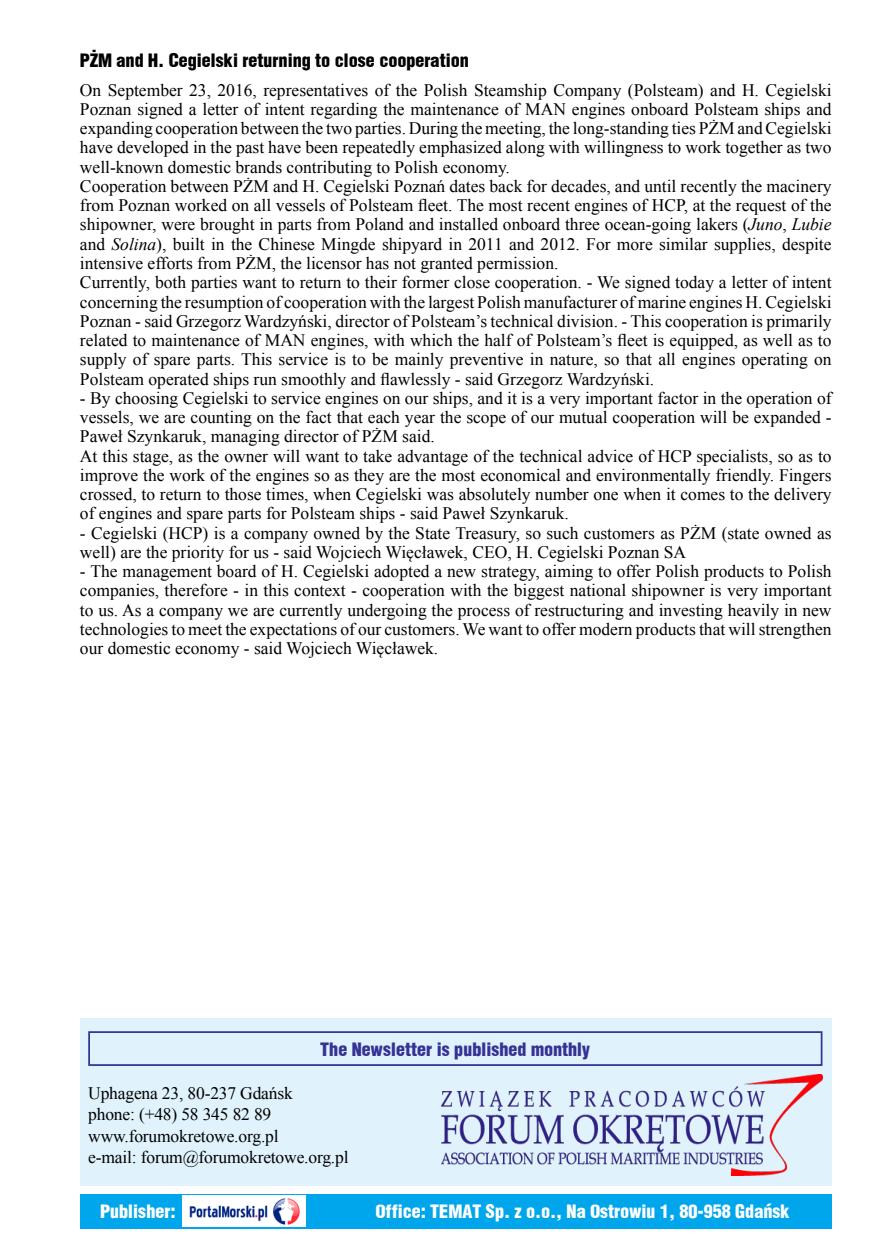
<style>
.page{position:relative;width:893px;height:1241px;background:#fff}
.page>*{position:absolute;margin:0;border:0;box-sizing:border-box;transform-origin:0 0}
.t1{font:18.38px "Switz Cond Blackpl";color:#fff}
.t2{font:18.38px "Switz Cond Blackpl";color:#000}
.t3{font:18.38px "Switz Cond Blackpl";color:#363294}
.t4{font:17.5px/19.2px "Times New Roman";color:#000}
.s1{font-style:italic}
</style>
<div class="page">
<div style="left:80px;top:1018px;width:751px;height:167px;background:#e0f3fc"></div>
<div style="left:88px;top:1031px;width:734px;height:34px;border:2px solid #363294"></div>
<img style="left:441px;top:1074px;width:381px;height:100px">
<div style="left:80px;top:1193px;width:752px;height:35px;background:#00a6eb"></div>
<img style="left:182px;top:1195px;width:123px;height:31px">
<p class="t2" style="left:80px;top:48px;width:390px">PŻM and H. Cegielski returning to close cooperation</p>
<p class="t4" style="left:80px;top:80px;width:753px">On September 23, 2016, representatives of the Polish Steamship Company (Polsteam) and H. Cegielski Poznan signed a letter of intent regarding the maintenance of MAN engines onboard Polsteam ships and expanding cooperation between the two parties. During the meeting, the long-standing ties PŻM and Cegielski have developed in the past have been repeatedly emphasized along with willingness to work together as two well-known domestic brands contributing to Polish economy.<br>Cooperation between PŻM and H. Cegielski Poznań dates back for decades, and until recently the macinery from Poznan worked on all vessels of Polsteam fleet. The most recent engines of HCP, at the request of the shipowner, were brought in parts from Poland and installed onboard three ocean-going lakers (<span class="s1">Juno</span>, <span class="s1">Lubie </span>and <span class="s1">Solina</span>), built in the Chinese Mingde shipyard in 2011 and 2012. For more similar supplies, despite intensive efforts from PŻM, the licensor has not granted permission.<br>Currently, both parties want to return to their former close cooperation. - We signed today a letter of intent concerning the resumption of cooperation with the largest Polish manufacturer of marine engines H. Cegielski Poznan - said Grzegorz Wardzyński, director of Polsteam’s technical division. - This cooperation is primarily related to maintenance of MAN engines, with which the half of Polsteam’s fleet is equipped, as well as to supply of spare parts. This service is to be mainly preventive in nature, so that all engines operating on Polsteam operated ships run smoothly and flawlessly - said Grzegorz Wardzyński.</p>
<p class="t4" style="left:80px;top:388px;width:753px">- By choosing Cegielski to service engines on our ships, and it is a very important factor in the operation of vessels, we are counting on the fact that each year the scope of our mutual cooperation will be expanded - Paweł Szynkaruk, managing director of PŻM said.<br>At this stage, as the owner will want to take advantage of the technical advice of HCP specialists, so as to improve the work of the engines so as they are the most economical and environmentally friendly. Fingers crossed, to return to those times, when Cegielski was absolutely number one when it comes to the delivery of engines and spare parts for Polsteam ships - said Paweł Szynkaruk.</p>
<p class="t4" style="left:80px;top:522px;width:753px">- Cegielski (HCP) is a company owned by the State Treasury, so such customers as PŻM (state owned as well) are the priority for us - said Wojciech Więcławek, CEO, H. Cegielski Poznan SA</p>
<p class="t4" style="left:80px;top:561px;width:753px;text-align:justify">- The management board of H. Cegielski adopted a new strategy, aiming to offer Polish products to Polish companies, therefore - in this context - cooperation with the biggest national shipowner is very important to us. As a company we are currently undergoing the process of restructuring and investing heavily in new technologies to meet the expectations of our customers. We want to offer modern products that will strengthen our domestic economy - said Wojciech Więcławek.</p>
<p class="t3" style="left:320px;top:1036px;width:272px">The Newsletter is published monthly</p>
<p class="t4" style="left:88px;top:1081px;width:262px;line-height:21.3px">Uphagena 23, 80-237 Gdańsk<br>phone: (+48) 58 345 82 89 www.forumokretowe.org.pl<br>e-mail: forum@forumokretowe.org.pl</p>
<p class="t1" style="left:100px;top:1198px;width:77px">Publisher:</p>
<p class="t1" style="left:376px;top:1198px;width:415px">Office: TEMAT Sp. z o.o., Na Ostrowiu 1, 80-958 Gdańsk</p>
</div>
